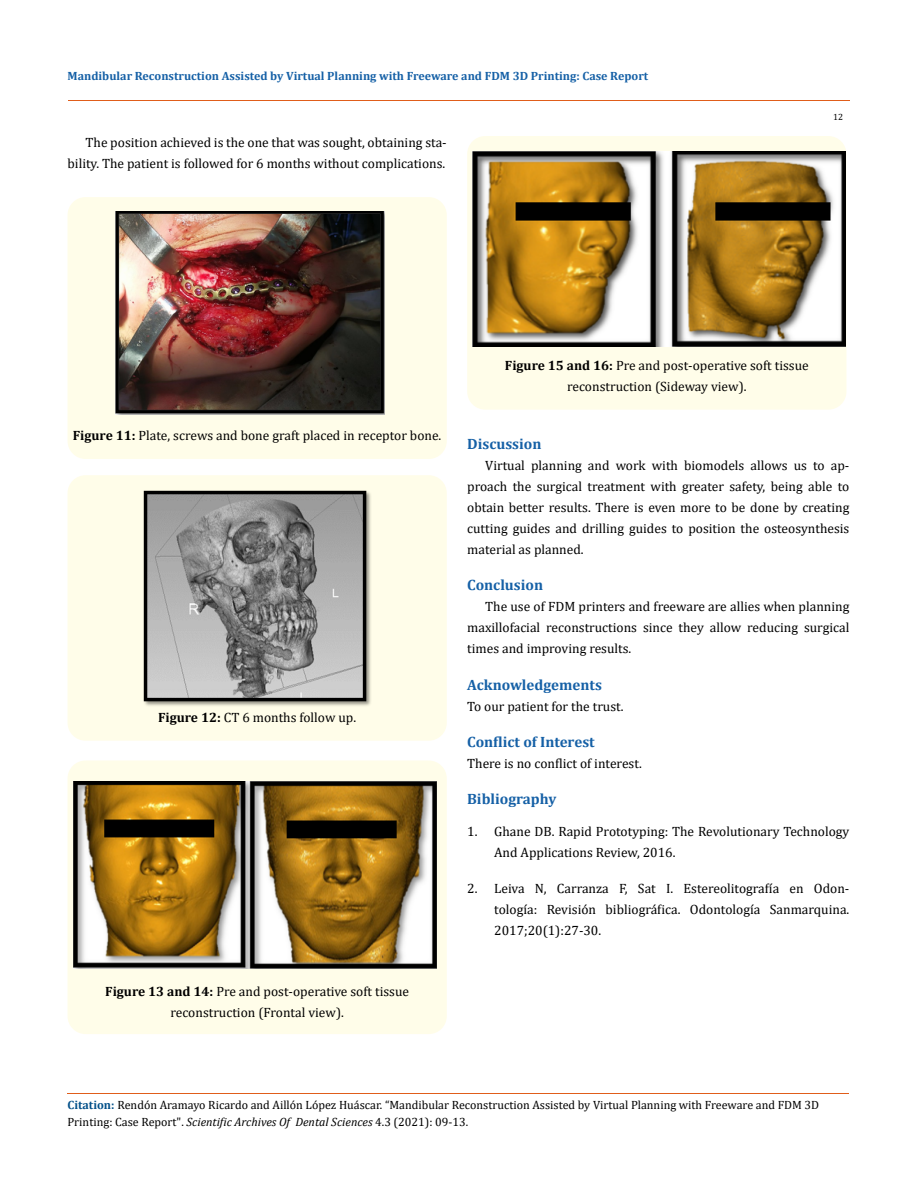
<style>
.page{position:relative;width:917px;height:1188px;background:#fff}
.page>*{position:absolute;margin:0;border:0;box-sizing:border-box;transform-origin:0 0}
.t1{font:700 15px "Cambria";color:#1560a6}
.t2{font:13.5px/21px "Cambria";color:#000;text-align:justify}
.t3{font:12px/16.5px "Cambria";color:#000}
.t4{font:700 12px "Cambria";color:#1560a6}
.t5{font:9px "Cambria";color:#000}
.s1{font-weight:700}
.s2{font-weight:700;color:#035089}
.s3{font-style:italic}
</style>
<div class="page">
<hr style="left:68px;top:101px;width:781px;height:1px;background:#e05d1a">
<div style="left:68px;top:197px;width:379px;height:262px;background:#fffde9;border-radius:18px"></div>
<img style="left:116px;top:211px;width:268px;height:203px">
<div style="left:68px;top:475px;width:379px;height:266px;background:#fffde9;border-radius:18px"></div>
<div style="left:68px;top:760px;width:379px;height:274px;background:#fffde9;border-radius:18px"></div>
<img style="left:143px;top:490px;width:228px;height:216px">
<img style="left:74px;top:781px;width:362px;height:187px">
<div style="left:467px;top:136px;width:379px;height:274px;background:#fffde9;border-radius:18px"></div>
<img style="left:473px;top:152px;width:372px;height:194px">
<hr style="left:67px;top:1093px;width:782px;height:1px;background:#e05d1a">
<p class="t4" style="left:68px;top:68px;width:582px">Mandibular Reconstruction Assisted by Virtual Planning with Freeware and FDM 3D Printing: Case Report</p>
<p class="t2" style="left:68px;top:131px;width:381px;text-align:right">The position achieved is the one that was sought, obtaining sta&shy;bility. The patient is followed for 6 months without complications.</p>
<p class="t5" style="left:833px;top:112px;width:11px">12</p>
<p class="t2" style="left:505px;top:355px;width:305px;text-align:center"><span class="s1">Figure 15 and 16:</span> Pre and post-operative soft tissue reconstruction (Sideway view).</p>
<p class="t2" style="left:73px;top:425px;width:370px"><span class="s1">Figure 11:</span> Plate, screws and bone graft placed in receptor bone.</p>
<p class="t2" style="left:158px;top:706px;width:200px"><span class="s1">Figure 12:</span> CT 6 months follow up.</p>
<p class="t2" style="left:105px;top:981px;width:305px;text-align:center"><span class="s1">Figure 13 and 14:</span> Pre and post-operative soft tissue reconstruction (Frontal view).</p>
<p class="t1" style="left:467px;top:433px;width:76px">Discussion</p>
<p class="t2" style="left:467px;top:455px;width:384px;text-indent:18px">Virtual planning and work with biomodels allows us to ap&shy;proach the surgical treatment with greater safety, being able to obtain better results. There is even more to be done by creating cutting guides and drilling guides to position the osteosynthesis material as planned.</p>
<p class="t1" style="left:467px;top:575px;width:77px">Conclusion</p>
<p class="t2" style="left:467px;top:596px;width:384px;text-indent:18px">The use of FDM printers and freeware are allies when planning maxillofacial reconstructions since they allow reducing surgical times and improving results.</p>
<p class="t1" style="left:467px;top:674px;width:136px">Acknowledgements</p>
<p class="t2" style="left:467px;top:696px;width:158px">To our patient for the trust.</p>
<p class="t1" style="left:467px;top:732px;width:129px">Conflict of Interest</p>
<p class="t2" style="left:467px;top:753px;width:176px">There is no conflict of interest.</p>
<p class="t1" style="left:467px;top:789px;width:91px">Bibliography</p>
<p class="t2" style="left:494px;top:821px;width:357px;text-indent:-27px">1. Ghane DB. Rapid Prototyping: The Revolutionary Technology<br>And Applications Review, 2016.</p>
<p class="t2" style="left:494px;top:878px;width:357px;text-indent:-27px">2. Leiva N, Carranza F, Sat I. Estereolitografía en Odon&shy;tología: Revisión bibliográfica. Odontología Sanmarquina.<br>2017;20(1):27-30.</p>
<p class="t3" style="left:67px;top:1097px;width:753px"><span class="s2">Citation:</span> Rendón Aramayo Ricardo and Aillón López Huáscar. “Mandibular Reconstruction Assisted by Virtual Planning with Freeware and FDM 3D<br>Printing: Case Report". <span class="s3">Scientific Archives Of Dental Sciences</span> 4.3 (2021): 09-13.</p>
</div>
